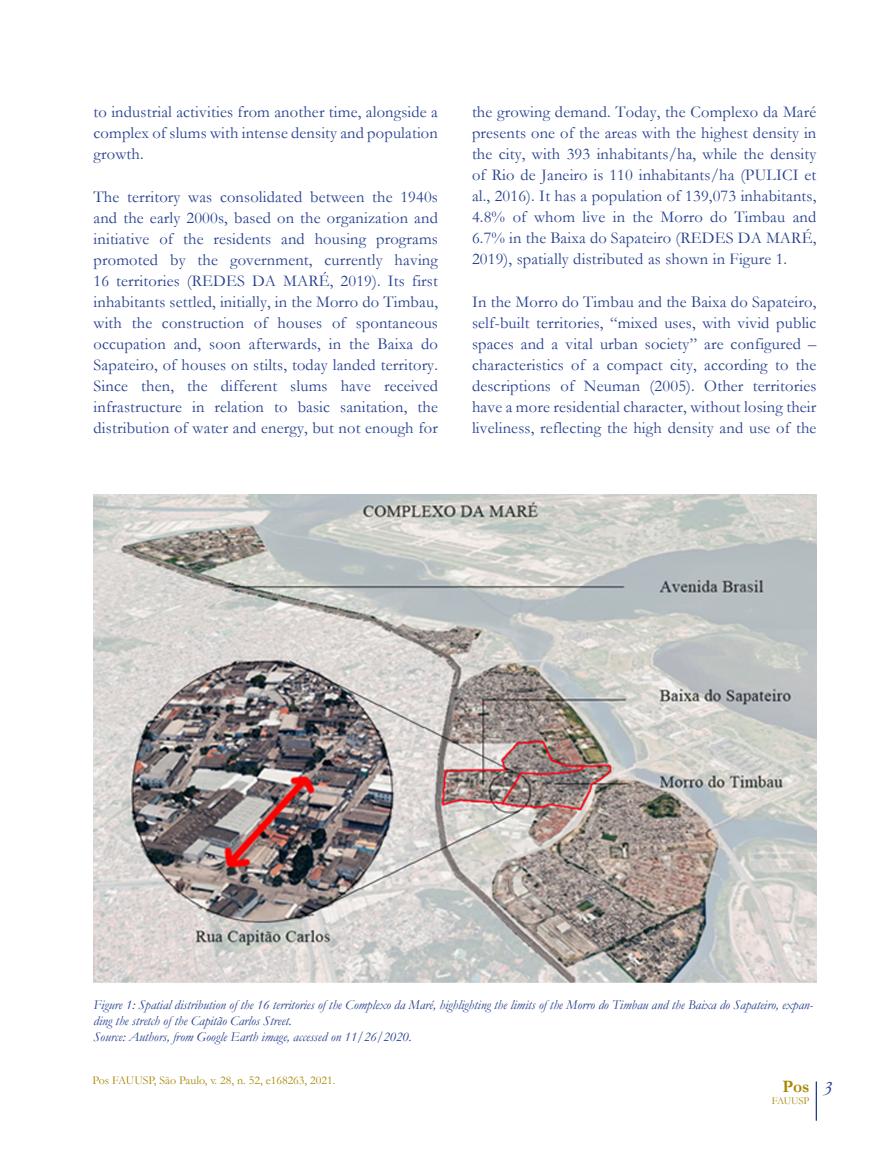
<style>
.page{position:relative;width:893px;height:1149px;background:#fff}
.page>*{position:absolute;margin:0;border:0;box-sizing:border-box;transform-origin:0 0}
.t1{font:700 17.55px "Garamond";color:#a78602}
.texto{font:16.5px/21px "Garamond";letter-spacing:.01em;color:#253f8e;text-align:justify}
.legenda{font:italic 13.5px/16.2px "Garamond";color:#253f8e}
.t2{font:12px "Garamond";color:#a78602}
.t3{font:10.5px "Garamond";color:#a78602}
</style>
<div class="page">
<hr style="left:816px;top:1081px;width:1px;height:39px;background:#253f8e">
<img style="left:93px;top:494px;width:724px;height:489px">
<p class="texto" style="left:94px;top:101px;width:346px">to industrial activities from another time, alongside a complex of slums with intense density and population growth.</p>
<p class="texto" style="left:94px;top:185px;width:346px">The territory was consolidated between the 1940s and the early 2000s, based on the organization and initiative of the residents and housing programs promoted by the government, currently having 16 territories (REDES DA MARÉ, 2019). Its first inhabitants settled, initially, in the Morro do Timbau, with the construction of houses of spontaneous occupation and, soon afterwards, in the Baixa do Sapateiro, of houses on stilts, today landed territory.<br>Since then, the different slums have received infrastructure in relation to basic sanitation, the distribution of water and energy, but not enough for</p>
<p class="texto" style="left:472px;top:101px;width:346px">the growing demand. Today, the Complexo da Maré presents one of the areas with the highest density in the city, with 393 inhabitants/ha, while the density of Rio de Janeiro is 110 inhabitants/ha (PULICI et al., 2016). It has a population of 139,073 inhabitants, 4.8% of whom live in the Morro do Timbau and 6.7% in the Baixa do Sapateiro (REDES DA MARÉ, 2019), spatially distributed as shown in Figure 1.</p>
<p class="texto" style="left:472px;top:290px;width:346px">In the Morro do Timbau and the Baixa do Sapateiro, self-built territories, “mixed uses, with vivid public spaces and a vital urban society” are configured – characteristics of a compact city, according to the descriptions of Neuman (2005). Other territories have a more residential character, without losing their liveliness, reflecting the high density and use of the</p>
<p class="legenda" style="left:94px;top:995px;width:721px">Figure 1: Spatial distribution of the 16 territories of the Complexo da Maré, highlighting the limits of the Morro do Timbau and the Baixa do Sapateiro, expan&shy;ding the stretch of the Capitão Carlos Street.</p>
<p class="legenda" style="left:94px;top:1028px;width:320px">Source: Authors, from Google Earth image, accessed on 11/26/2020.</p>
<p class="t2" style="left:92px;top:1071px;width:244px">Pos FAUUSP, São Paulo, v. 28, n. 52, e168263, 2021.</p>
<p class="t1" style="left:783px;top:1073px;width:28px">Pos</p>
<p class="t3" style="left:772px;top:1093px;width:62px">FAUUSP <sup>3</sup></p>
</div>
